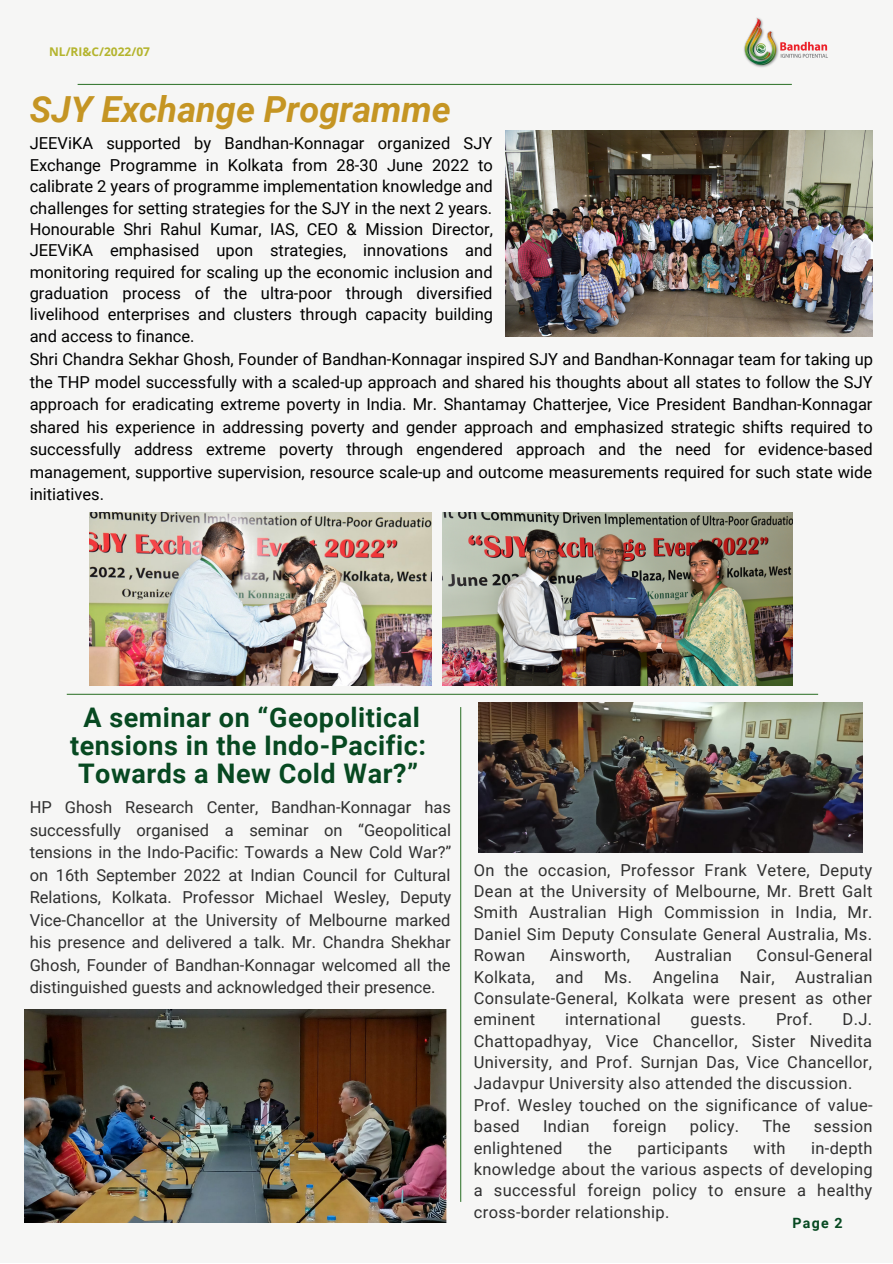
<style>
.page{position:relative;width:893px;height:1264px;background:#fff}
.page>*{position:absolute;margin:0;border:0;box-sizing:border-box;transform-origin:0 0}
.t1{font:italic 700 36px "Roboto";color:#c59523}
.t2{font:700 27px/28px "Roboto";letter-spacing:.02em;color:#074921;text-align:center}
.t3{font:16.5px/21.3px "Roboto";letter-spacing:.02em;color:#303030;text-align:justify}
.t4{font:16.5px/21.3px "Roboto";color:#000;text-align:justify}
.t5{font:700 14.1px "Roboto";color:#074921}
.t6{font:700 12px "Open Sans";color:#b4b42d}
</style>
<div class="page">
<div style="left:0;top:0;width:892px;height:1262px;background:#f6f6f5"></div>
<hr style="left:78px;top:84px;width:713px;height:1px;background:#3d7c38">
<img style="left:725px;top:18px;width:103px;height:67px">
<img style="left:89px;top:512px;width:342px;height:173px">
<img style="left:442px;top:512px;width:350px;height:173px">
<img style="left:505px;top:130px;width:367px;height:206px">
<hr style="left:67px;top:693px;width:751px;height:2px;background:#3d7c38">
<hr style="left:460px;top:707px;width:1px;height:494px;background:#3d7c38">
<img style="left:25px;top:1009px;width:421px;height:213px">
<img style="left:478px;top:702px;width:384px;height:150px">
<p class="t6" style="left:49px;top:43px;width:102px">NL/RI&amp;C/2022/07</p>
<h1 class="t1" style="left:30px;top:88px;width:423px">SJY Exchange Programme</h1>
<p class="t4" style="left:30px;top:133px;width:465px">JEEViKA supported by Bandhan-Konnagar organized SJY Exchange Programme in Kolkata from 28-30 June 2022 to calibrate 2 years of programme implementation knowledge and challenges for setting strategies for the SJY in the next 2 years.<br>Honourable Shri Rahul Kumar, IAS, CEO &amp; Mission Director, JEEViKA emphasised upon strategies, innovations and monitoring required for scaling up the economic inclusion and graduation process of the ultra-poor through diversified livelihood enterprises and clusters through capacity building and access to finance.</p>
<p class="t4" style="left:30px;top:348px;width:844px;line-height:22.5px">Shri Chandra Sekhar Ghosh, Founder of Bandhan-Konnagar inspired SJY and Bandhan-Konnagar team for taking up the THP model successfully with a scaled-up approach and shared his thoughts about all states to follow the SJY approach for eradicating extreme poverty in India. Mr. Shantamay Chatterjee, Vice President Bandhan-Konnagar shared his experience in addressing poverty and gender approach and emphasized strategic shifts required to successfully address extreme poverty through engendered approach and the need for evidence-based management, supportive supervision, resource scale-up and outcome measurements required for such state wide initiatives.</p>
<h2 class="t2" style="left:70px;top:703px;width:357px">A seminar on “Geopolitical tensions in the Indo-Pacific:<br>Towards a New Cold War?”</h2>
<p class="t3" style="left:30px;top:796px;width:423px;line-height:22.5px">HP Ghosh Research Center, Bandhan-Konnagar has successfully organised a seminar on “Geopolitical tensions in the Indo-Pacific: Towards a New Cold War?” on 16th September 2022 at Indian Council for Cultural Relations, Kolkata. Professor Michael Wesley, Deputy Vice-Chancellor at the University of Melbourne marked his presence and delivered a talk. Mr. Chandra Shekhar Ghosh, Founder of Bandhan-Konnagar welcomed all the distinguished guests and acknowledged their presence.</p>
<p class="t3" style="left:474px;top:859px;width:400px">On the occasion, Professor Frank Vetere, Deputy Dean at the University of Melbourne, Mr. Brett Galt Smith Australian High Commission in India, Mr.<br>Daniel Sim Deputy Consulate General Australia, Ms.<br>Rowan</p>
<p class="t3" style="left:549px;top:944px;width:82px">Ainsworth,</p>
<p class="t3" style="left:654px;top:944px;width:79px">Australian</p>
<p class="t3" style="left:756px;top:944px;width:117px">Consul-General</p>
<p class="t3" style="left:474px;top:966px;width:400px;text-indent:321px">Australian Consulate-General, Kolkata were present as other eminent</p>
<p class="t3" style="left:474px;top:966px;width:62px">Kolkata,</p>
<p class="t3" style="left:555px;top:966px;width:29px">and</p>
<p class="t3" style="left:604px;top:966px;width:116px">Ms. Angelina</p>
<p class="t3" style="left:739px;top:966px;width:36px">Nair,</p>
<p class="t3" style="left:565px;top:1009px;width:97px">international</p>
<p class="t3" style="left:690px;top:1009px;width:57px">guests.</p>
<p class="t3" style="left:776px;top:1009px;width:38px">Prof.</p>
<p class="t3" style="left:474px;top:1009px;width:400px;text-align:left;text-indent:369px">D.J.<br>Chattopadhyay, Vice Chancellor, Sister Nivedita University, and Prof. Surnjan Das, Vice Chancellor, Jadavpur University also attended the discussion.<br>Prof. Wesley touched on the significance of value&shy;based</p>
<p class="t3" style="left:543px;top:1115px;width:48px">Indian</p>
<p class="t3" style="left:612px;top:1115px;width:55px">foreign</p>
<p class="t3" style="left:689px;top:1115px;width:51px">policy.</p>
<p class="t3" style="left:762px;top:1115px;width:30px">The</p>
<p class="t3" style="left:813px;top:1115px;width:60px">session</p>
<p class="t3" style="left:474px;top:1137px;width:90px">enlightened</p>
<p class="t3" style="left:588px;top:1137px;width:25px">the</p>
<p class="t3" style="left:637px;top:1137px;width:92px">participants</p>
<p class="t3" style="left:753px;top:1137px;width:33px">with</p>
<p class="t3" style="left:474px;top:1137px;width:400px;text-indent:337px">in-depth knowledge about the various aspects of developing a successful foreign policy to ensure a healthy cross-border relationship.</p>
<p class="t5" style="left:792px;top:1214px;width:52px">Page 2</p>
</div>
